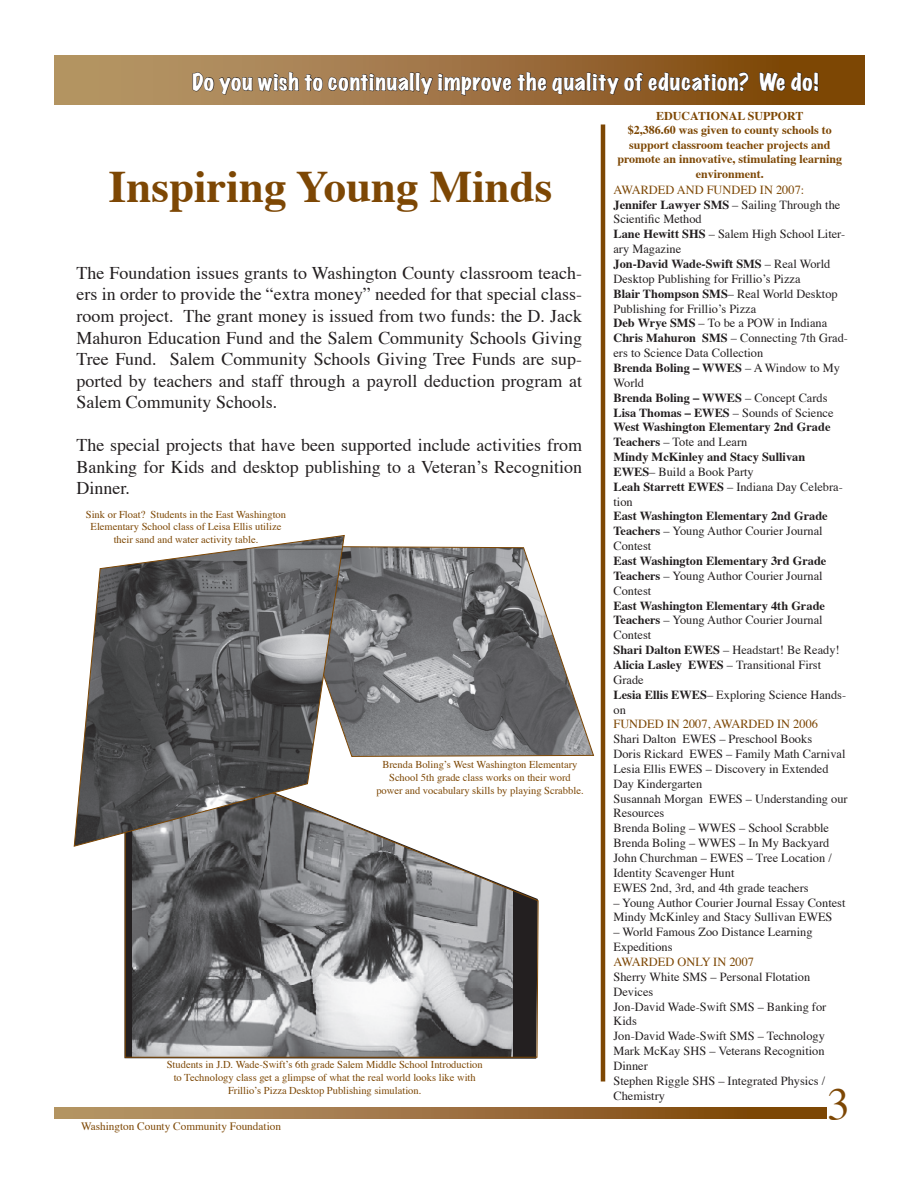
<style>
.page{position:relative;width:918px;height:1188px;background:#fff}
.page>*{position:absolute;margin:0;border:0;box-sizing:border-box;transform-origin:0 0}
.t1{font:45.6px "Times";color:#7d4704}
.t2{font:700 45px "Times";color:#7d4704}
.t3{font:expanded 21px "Marker Felt";letter-spacing:.035em;color:#fff}
.t4{font:18px/21.6px "Times";color:#231f20;text-align:justify}
.t5{font:12.3px/14.9px "Times";color:#231f20}
.t6{font:700 12.3px/14.9px "Times";color:#231f20}
.t7{font:12.3px "Times";color:#7d4704}
.t8{font:700 12px/14.4px "Times";color:#7d4704;text-align:center}
.t9{font:11.25px "Times";color:#7d4704}
.t10{font:10.5px/12.6px "Times";color:#7d4704;text-align:center}
.s1{color:#7d4704}
.s2{font-weight:700}
.s3{font-weight:400}
</style>
<div class="page">
<svg style="left:54px;top:55px;width:810px;height:50px;background:#9c723d"></svg>
<hr style="left:601px;top:124px;width:4px;height:958px;background:#7d4704">
<svg style="left:54px;top:1108px;width:773px;height:10px;background:#9b6f3b"></svg>
<svg style="left:125px;top:820px;width:413px;height:237px;background:#8c8c8d"></svg>
<svg style="left:192px;top:67px;width:557px;height:30px;background:#866139"></svg>
<svg style="left:759px;top:72px;width:60px;height:20px"></svg>
<svg style="left:344px;top:546px;width:251px;height:211px;background:#8e8e90"></svg>
<svg style="left:74px;top:535px;width:270px;height:311px"></svg>
<h3 class="t3" style="left:192px;top:71px;width:628px">Do you wish to continually improve the quality of education? We do!</h3>
<h2 class="t2" style="left:109px;top:156px;width:445px">Inspiring Young Minds</h2>
<p class="t4" style="left:76px;top:263px;width:507px">The Foundation issues grants to Washington County classroom teach&shy;ers in order to provide the “extra money” needed for that special class&shy;room project. The grant money is issued from two funds: the D. Jack Mahuron Education Fund and the Salem Community Schools Giving Tree Fund. Salem Community Schools Giving Tree Funds are sup&shy;ported by teachers and staff through a payroll deduction program at Salem Community Schools.</p>
<h3 class="t4" style="left:76px;top:435px;width:507px">The special projects that have been supported include activities from Banking for Kids and desktop publishing to a Veteranʼs Recognition Dinner.</h3>
<p class="t10" style="left:86px;top:509px;width:202px">Sink or Float? Students in the East Washington<br>Elementary School class of Leisa Ellis utilize their sand and water activity table.</p>
<p class="t10" style="left:376px;top:759px;width:209px">Brenda Bolingʼs West Washington Elementary<br>School 5th grade class works on their word power and vocabulary skills by playing Scrabble.</p>
<p class="t10" style="left:167px;top:1059px;width:317px">Students in J.D. Wade-Swiftʼs 6th grade Salem Middle School Introduction to Technology class get a glimpse of what the real world looks like with<br>Frillioʼs Pizza Desktop Publishing simulation.</p>
<p class="t9" style="left:81px;top:1119px;width:202px">Washington County Community Foundation</p>
<p class="t8" style="left:617px;top:109px;width:226px">EDUCATIONAL SUPPORT<br>$2,386.60 was given to county schools to support classroom teacher projects and promote an innovative, stimulating learning environment.</p>
<p class="t5" style="left:613px;top:183px;width:236px"><span class="s1">AWARDED AND FUNDED IN 2007:<br></span><span class="s2">Jennifer Lawyer SMS</span> – Sailing Through the<br>Scientific Method<br><span class="s2">Lane Hewitt SHS</span> – Salem High School Liter&shy;ary Magazine<br><span class="s2">Jon-David Wade-Swift SMS</span> – Real World<br>Desktop Publishing for Frillioʼs Pizza<br><span class="s2">Blair Thompson SMS</span>– Real World Desktop<br>Publishing for Frillioʼs Pizza<br><span class="s2">Deb Wrye SMS</span> – To be a POW in Indiana<br><span class="s2">Chris Mahuron SMS</span> – Connecting 7th Grad&shy;ers to Science Data Collection<br><span class="s2">Brenda Boling – WWES</span> – A Window to My<br>World<br><span class="s2">Brenda Boling – WWES</span> – Concept Cards<br><span class="s2">Lisa Thomas – EWES</span> – Sounds of Science<br><span class="s2">West Washington Elementary 2nd Grade<br>Teachers</span> – Tote and Learn<br><span class="s2">Mindy McKinley and Stacy Sullivan<br>EWES</span>– Build a Book Party<br><span class="s2">Leah Starrett EWES</span> – Indiana Day Celebra&shy;tion</p>
<p class="t6" style="left:614px;top:509px;width:216px">East Washington Elementary 2nd Grade<br>Teachers <span class="s3">– Young Author Courier Journal<br>Contest</span></p>
<p class="t6" style="left:614px;top:554px;width:214px">East Washington Elementary 3rd Grade<br>Teachers <span class="s3">– Young Author Courier Journal<br>Contest</span></p>
<p class="t5" style="left:614px;top:599px;width:234px"><span class="s2">East Washington Elementary 4th Grade<br>Teachers</span> – Young Author Courier Journal<br>Contest<br><span class="s2">Shari Dalton EWES</span> – Headstart! Be Ready!<br><span class="s2">Alicia Lasley EWES</span> – Transitional First<br>Grade<br><span class="s2">Lesia Ellis EWES</span>– Exploring Science Hands&shy;on</p>
<p class="t7" style="left:614px;top:716px;width:206px">FUNDED IN 2007, AWARDED IN 2006</p>
<p class="t5" style="left:614px;top:732px;width:236px">Shari Dalton EWES – Preschool Books<br>Doris Rickard EWES – Family Math Carnival<br>Lesia Ellis EWES – Discovery in Extended<br>Day Kindergarten<br>Susannah Morgan EWES – Understanding our<br>Resources<br>Brenda Boling – WWES – School Scrabble<br>Brenda Boling – WWES – In My Backyard<br>John Churchman – EWES – Tree Location /<br>Identity Scavenger Hunt<br>EWES 2nd, 3rd, and 4th grade teachers</p>
<p class="t5" style="left:614px;top:896px;width:234px">– Young Author Courier Journal Essay Contest<br>Mindy McKinley and Stacy Sullivan EWES</p>
<p class="t5" style="left:614px;top:925px;width:201px">– World Famous Zoo Distance Learning<br>Expeditions</p>
<p class="t7" style="left:614px;top:954px;width:142px">AWARDED ONLY IN 2007</p>
<p class="t5" style="left:614px;top:970px;width:214px">Sherry White SMS – Personal Flotation<br>Devices<br>Jon-David Wade-Swift SMS – Banking for<br>Kids<br>Jon-David Wade-Swift SMS – Technology<br>Mark McKay SHS – Veterans Recognition<br>Dinner<br>Stephen Riggle SHS – Integrated Physics /<br>Chemistry</p>
<h1 class="t1" style="left:827px;top:1076px;width:24px">3</h1>
</div>
